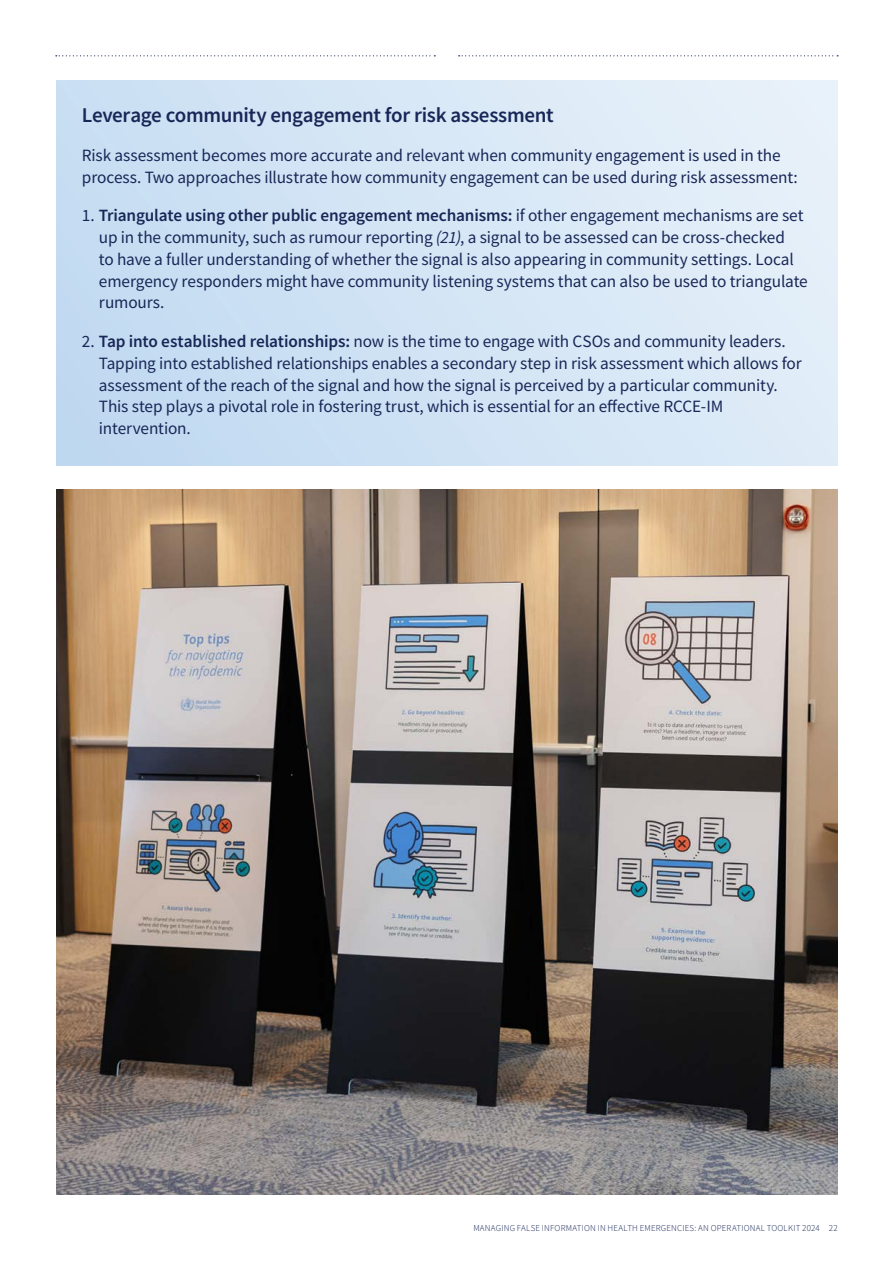
<style>
.page{position:relative;width:893px;height:1263px;background:#fff}
.page>*{position:absolute;margin:0;border:0;box-sizing:border-box;transform-origin:0 0}
.CS_Box_H1{font:600 21px "Source Sans Pro";letter-spacing:-.015em;color:#182757}
.CS_Box_Body{font:17.25px/21.8px "Source Sans Pro";letter-spacing:-.01em;color:#182757}
.t1{font:300 9px "Source Sans Pro";letter-spacing:.02em;color:#182757}
.s1{font-weight:600}
.s2{font-style:italic}
</style>
<div class="page">
<svg style="left:56px;top:55px;width:379px;height:1px"></svg>
<svg style="left:459px;top:55px;width:379px;height:1px"></svg>
<div style="left:56px;top:81px;width:782px;height:385px;background:linear-gradient(to right,#c3dbf1,#e5f0f9)"></div>
<img style="left:56px;top:490px;width:782px;height:705px">
<p class="CS_Box_H1" style="left:82px;top:101px;width:473px">Leverage community engagement for risk assessment</p>
<p class="CS_Box_Body" style="left:82px;top:144px;width:717px">Risk assessment becomes more accurate and relevant when community engagement is used in the process. Two approaches illustrate how community engagement can be used during risk assessment:</p>
<p class="CS_Box_Body" style="left:99px;top:205px;width:710px;text-indent:-17px">1. <span class="s1">Triangulate using other public engagement mechanisms:</span> if other engagement mechanisms are set up in the community, such as rumour reporting <span class="s2">(21)</span>, a signal to be assessed can be cross-checked<br>to have a fuller understanding of whether the signal is also appearing in community settings. Local emergency responders might have community listening systems that can also be used to triangulate rumours.</p>
<p class="CS_Box_Body" style="left:99px;top:330px;width:704px;text-indent:-17px">2. <span class="s1">Tap into established relationships:</span> now is the time to engage with CSOs and community leaders.<br>Tapping into established relationships enables a secondary step in risk assessment which allows for assessment of the reach of the signal and how the signal is perceived by a particular community.<br>This step plays a pivotal role in fostering trust, which is essential for an effective RCCE-IM intervention.</p>
<p class="t1" style="left:473px;top:1223px;width:366px">MANAGING FALSE INFORMATION IN HEALTH EMERGENCIES: AN OPERATIONAL TOOLKIT 2024 22</p>
</div>
